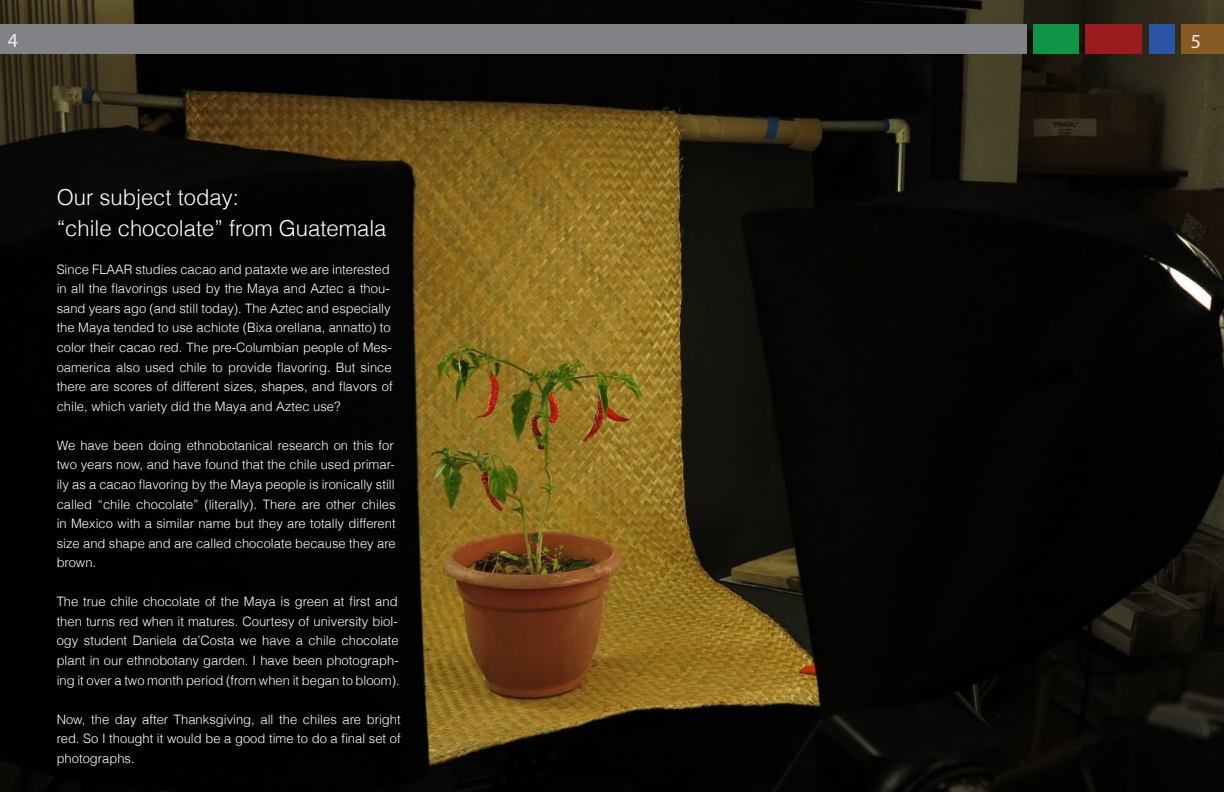
<style>
.page{position:relative;width:1224px;height:792px;background:#fff}
.page>*{position:absolute;margin:0;border:0;box-sizing:border-box;transform-origin:0 0}
.t1{font:300 22px/30.4px "Helvetica";color:#fff}
.t2{font:19.9px "Myriad Pro";color:#ededee}
.t3{font:300 13px/19.6px "Helvetica";color:#fff}
</style>
<div class="page">
<img style="left:1px;top:0;width:1223px;height:791px">
<div style="left:1033px;top:25px;width:45px;height:29px;background:#109447"></div>
<div style="left:1085px;top:25px;width:57px;height:29px;background:#9b1c1f"></div>
<div style="left:1150px;top:25px;width:25px;height:29px;background:#2b54a5"></div>
<div style="left:1181px;top:25px;width:43px;height:29px;background:#885a24"></div>
<div style="left:0;top:25px;width:1026px;height:29px;background:#808285"></div>
<h2 class="t2" style="left:8px;top:28px;width:12px">4</h2>
<h2 class="t2" style="left:1191px;top:29px;width:12px">5</h2>
<h1 class="t1" style="left:57px;top:182px;width:331px">Our subject today:<br>“chile chocolate” from Guatemala</h1>
<p class="t3" style="left:57px;top:259px;width:338px">Since FLAAR studies cacao and pataxte we are interested in all the flavorings used by the Maya and Aztec a thou&shy;sand years ago (and still today). The Aztec and especially the Maya tended to use achiote (Bixa orellana, annatto) to color their cacao red. The pre-Columbian people of Mes&shy;oamerica also used chile to provide flavoring. But since there are scores of different sizes, shapes, and flavors of chile, which variety did the Maya and Aztec use?</p>
<p class="t3" style="left:57px;top:435px;width:341px">We have been doing ethnobotanical research on this for two years now, and have found that the chile used primar&shy;ily as a cacao flavoring by the Maya people is ironically still called “chile chocolate” (literally). There are other chiles in Mexico with a similar name but they are totally different size and shape and are called chocolate because they are brown.</p>
<p class="t3" style="left:57px;top:592px;width:344px">The true chile chocolate of the Maya is green at first and then turns red when it matures. Courtesy of university biol&shy;ogy student Daniela da’Costa we have a chile chocolate plant in our ethnobotany garden. I have been photograph&shy;ing it over a two month period (from when it began to bloom).</p>
<p class="t3" style="left:57px;top:709px;width:346px;text-align:justify">Now, the day after Thanksgiving, all the chiles are bright red. So I thought it would be a good time to do a final set of photographs.</p>
</div>
